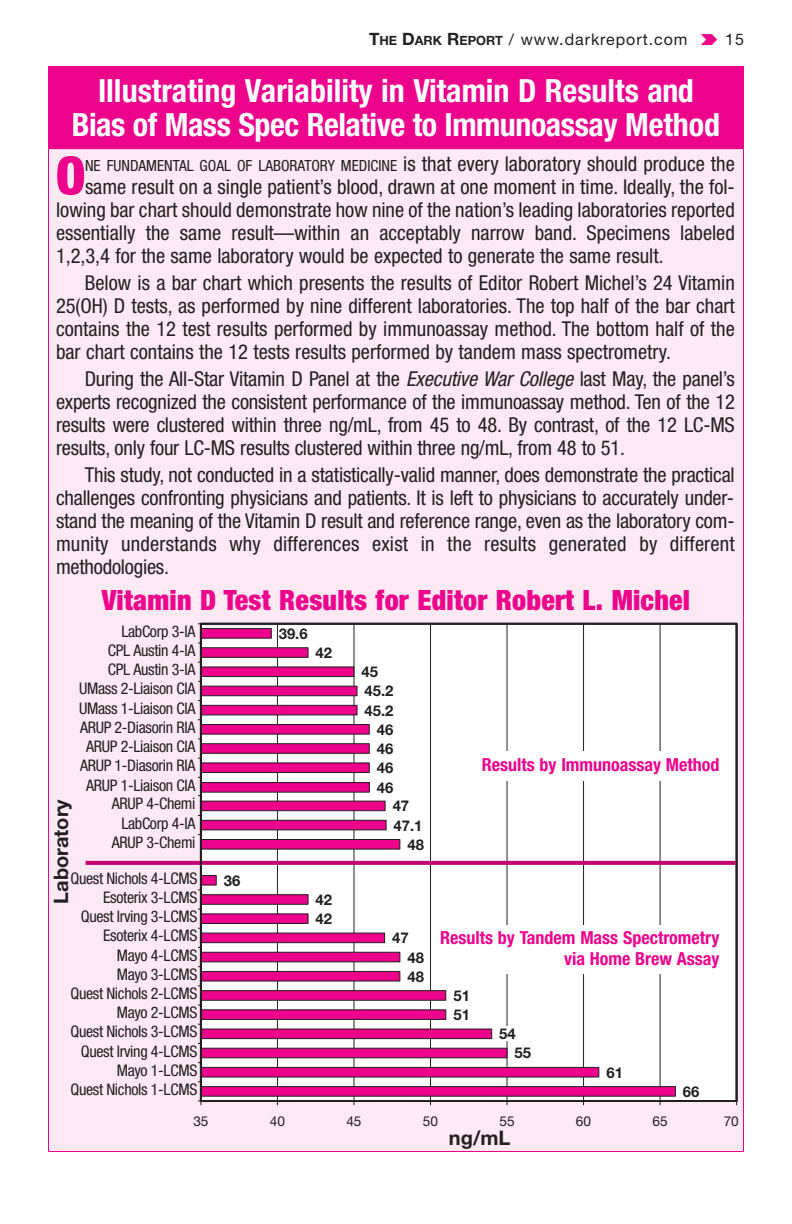
<style>
.page{position:relative;width:792px;height:1224px;background:#fff}
.page>*{position:absolute;margin:0;border:0;box-sizing:border-box;transform-origin:0 0}
.t1{font:900 condensed 52.6px "Helvetica Neue";color:#ed028c}
.t2{font:700 condensed 32px/34px "Helvetica Neue";color:#fff;text-align:center}
.t3{font:900 condensed 28px "Helvetica Neue";letter-spacing:.01em;color:#ed028c}
.t4{font:condensed 20.4px/23px "Helvetica Neue";color:#231f20;text-align:justify}
.t5{font:700 20px "Helvetica Neue";color:#231f20}
.t6{font:700 condensed 18px/21.6px "Helvetica Neue";color:#ed028c;text-align:right}
.t7{font:condensed 16px "Helvetica Neue";letter-spacing:-.02em;color:#231f20}
.t8{font:16px "Helvetica Neue";letter-spacing:.06em;color:#231f20}
.t9{font:condensed 15.4px "Helvetica Neue";color:#231f20}
.t10{font:700 14.8px "Helvetica Neue";color:#231f20}
.t11{font:13.6px "Helvetica Neue";color:#231f20}
.s1{font-weight:700;font-size:17px}
.s2{font-weight:700;font-size:12.8px}
.s3{font-size:20.4px}
.s4{font-style:italic}
</style>
<div class="page">
<div style="left:49px;top:67px;width:694px;height:1084px;background:#fce9f1"></div>
<div style="left:49px;top:67px;width:694px;height:81px;background:#ed028c"></div>
<div style="left:48px;top:66px;width:696px;height:83px;border:1px solid #ed028c"></div>
<div style="left:201px;top:624px;width:536px;height:477px;background:#fff"></div>
<hr style="left:277px;top:624px;width:1px;height:477px;background:#231f20">
<hr style="left:353px;top:624px;width:1px;height:477px;background:#231f20">
<hr style="left:430px;top:624px;width:1px;height:477px;background:#231f20">
<hr style="left:507px;top:624px;width:1px;height:402px;background:#231f20">
<hr style="left:507px;top:1041px;width:1px;height:60px;background:#231f20">
<hr style="left:583px;top:624px;width:1px;height:477px;background:#231f20">
<hr style="left:660px;top:624px;width:1px;height:477px;background:#231f20">
<svg style="left:203px;top:628px;width:473px;height:469px"></svg>
<div style="left:201px;top:783px;width:168px;height:9px;background:#ed028c"></div>
<div style="left:200px;top:782px;width:170px;height:11px;border:1px solid #231f20"></div>
<svg style="left:86px;top:861px;width:649px;height:4px;background:#c40879"></svg>
<div style="left:200px;top:623px;width:538px;height:479px;border:2px solid #231f20"></div>
<div style="left:474px;top:752px;width:246px;height:29px;background:#fff"></div>
<div style="left:434px;top:926px;width:286px;height:48px;background:#fff"></div>
<p class="t8" style="left:369px;top:33px;width:320px"><span class="s1">T</span><span class="s2">HE</span> <span class="s1">D</span><span class="s2">ARK</span> <span class="s1">R</span><span class="s2">EPORT</span> / www.darkreport.com</p>
<p class="t8" style="left:725px;top:33px;width:20px">15</p>
<h2 class="t2" style="left:72px;top:77px;width:650px">Illustrating Variability in Vitamin D Results and<br>Bias of Mass Spec Relative to Immunoassay Method</h2>
<h1 class="t1" style="left:56px;top:157px;width:31px">O</h1>
<p class="t9" style="left:85px;top:160px;width:651px">NE FUNDAMENTAL GOAL OF LABORATORY MEDICINE <span class="s3">is that every laboratory should produce the</span></p>
<p class="t4" style="left:56px;top:177px;width:680px;text-indent:29px">same result on a single patient’s blood, drawn at one moment in time. Ideally, the fol&shy;lowing bar chart should demonstrate how nine of the nation’s leading laboratories reported essentially the same result—within an acceptably narrow band. Specimens labeled 1,2,3,4 for the same laboratory would be expected to generate the same result.</p>
<p class="t4" style="left:56px;top:273px;width:680px;text-indent:29px">Below is a bar chart which presents the results of Editor Robert Michel’s 24 Vitamin 25(OH) D tests, as performed by nine different laboratories. The top half of the bar chart contains the 12 test results performed by immunoassay method. The bottom half of the bar chart contains the 12 tests results performed by tandem mass spectrometry.</p>
<p class="t4" style="left:56px;top:369px;width:680px;text-indent:29px">During the All-Star Vitamin D Panel at the <span class="s4">Executive War College</span> last May, the panel’s experts recognized the consistent performance of the immunoassay method. Ten of the 12 results were clustered within three ng/mL, from 45 to 48. By contrast, of the 12 LC-MS results, only four LC-MS results clustered within three ng/mL, from 48 to 51.</p>
<p class="t4" style="left:56px;top:465px;width:680px;text-indent:29px">This study, not conducted in a statistically-valid manner, does demonstrate the practical challenges confronting physicians and patients. It is left to physicians to accurately under&shy;stand the meaning of the Vitamin D result and reference range, even as the laboratory com&shy;munity understands why differences exist in the results generated by different methodologies.</p>
<h3 class="t3" style="left:102px;top:590px;width:590px">Vitamin D Test Results for Editor Robert L. Michel</h3>
<p class="t7" style="left:121px;top:625px;width:76px">LabCorp 3-IA</p>
<p class="t10" style="left:279px;top:628px;width:30px">39.6</p>
<p class="t7" style="left:108px;top:645px;width:89px">CPL Austin 4-IA</p>
<p class="t10" style="left:316px;top:647px;width:18px">42</p>
<p class="t7" style="left:108px;top:664px;width:89px">CPL Austin 3-IA</p>
<p class="t10" style="left:362px;top:667px;width:18px">45</p>
<p class="t7" style="left:79px;top:683px;width:118px">UMass 2-Liaison CIA</p>
<p class="t10" style="left:364px;top:686px;width:30px">45.2</p>
<p class="t7" style="left:79px;top:702px;width:118px">UMass 1-Liaison CIA</p>
<p class="t10" style="left:364px;top:705px;width:30px">45.2</p>
<p class="t7" style="left:80px;top:721px;width:117px">ARUP 2-Diasorin RIA</p>
<p class="t10" style="left:377px;top:724px;width:18px">46</p>
<p class="t7" style="left:86px;top:741px;width:111px">ARUP 2-Liaison CIA</p>
<p class="t10" style="left:377px;top:743px;width:18px">46</p>
<p class="t7" style="left:80px;top:760px;width:117px">ARUP 1-Diasorin RIA</p>
<p class="t10" style="left:377px;top:763px;width:18px">46</p>
<p class="t7" style="left:86px;top:779px;width:111px">ARUP 1-Liaison CIA</p>
<p class="t10" style="left:377px;top:782px;width:18px">46</p>
<p class="t7" style="left:112px;top:798px;width:85px">ARUP 4-Chemi</p>
<p class="t5" style="left:54px;top:904px;width:106px;rotate:-90deg">Laboratory</p>
<p class="t7" style="left:121px;top:817px;width:76px">LabCorp 4-IA</p>
<p class="t7" style="left:112px;top:836px;width:85px">ARUP 3-Chemi</p>
<p class="t7" style="left:70px;top:872px;width:128px">Quest Nichols 4-LCMS</p>
<p class="t7" style="left:103px;top:892px;width:96px">Esoterix 3-LCMS</p>
<p class="t7" style="left:81px;top:911px;width:118px">Quest Irving 3-LCMS</p>
<p class="t7" style="left:103px;top:930px;width:96px">Esoterix 4-LCMS</p>
<p class="t7" style="left:117px;top:949px;width:82px">Mayo 4-LCMS</p>
<p class="t7" style="left:117px;top:968px;width:82px">Mayo 3-LCMS</p>
<p class="t7" style="left:70px;top:988px;width:128px">Quest Nichols 2-LCMS</p>
<p class="t7" style="left:117px;top:1007px;width:82px">Mayo 2-LCMS</p>
<p class="t7" style="left:70px;top:1026px;width:128px">Quest Nichols 3-LCMS</p>
<p class="t7" style="left:81px;top:1045px;width:118px">Quest Irving 4-LCMS</p>
<p class="t7" style="left:117px;top:1064px;width:82px">Mayo 1-LCMS</p>
<p class="t7" style="left:70px;top:1084px;width:128px">Quest Nichols 1-LCMS</p>
<p class="t10" style="left:224px;top:875px;width:18px">36</p>
<p class="t10" style="left:316px;top:894px;width:18px">42</p>
<p class="t10" style="left:316px;top:914px;width:18px">42</p>
<p class="t10" style="left:393px;top:801px;width:18px">47</p>
<p class="t10" style="left:394px;top:820px;width:30px">47.1</p>
<p class="t10" style="left:407px;top:839px;width:18px">48</p>
<p class="t10" style="left:392px;top:933px;width:18px">47</p>
<p class="t10" style="left:407px;top:952px;width:18px">48</p>
<p class="t10" style="left:407px;top:971px;width:18px">48</p>
<p class="t6" style="left:482px;top:755px;width:239px">Results by Immunoassay Method</p>
<p class="t6" style="left:440px;top:928px;width:281px">Results by Tandem Mass Spectrometry via Home Brew Assay</p>
<p class="t10" style="left:453px;top:990px;width:18px">51</p>
<p class="t10" style="left:453px;top:1010px;width:18px">51</p>
<p class="t10" style="left:499px;top:1029px;width:18px">54</p>
<p class="t10" style="left:515px;top:1048px;width:18px">55</p>
<p class="t10" style="left:606px;top:1067px;width:18px">61</p>
<p class="t10" style="left:683px;top:1086px;width:18px">66</p>
<p class="t11" style="left:193px;top:1117px;width:17px">35</p>
<p class="t11" style="left:270px;top:1117px;width:17px">40</p>
<p class="t11" style="left:346px;top:1117px;width:17px">45</p>
<p class="t11" style="left:423px;top:1117px;width:17px">50</p>
<p class="t11" style="left:499px;top:1117px;width:17px">55</p>
<p class="t11" style="left:576px;top:1117px;width:17px">60</p>
<p class="t11" style="left:652px;top:1117px;width:17px">65</p>
<p class="t11" style="left:724px;top:1117px;width:17px">70</p>
<p class="t5" style="left:449px;top:1131px;width:63px">ng/mL</p>
</div>
